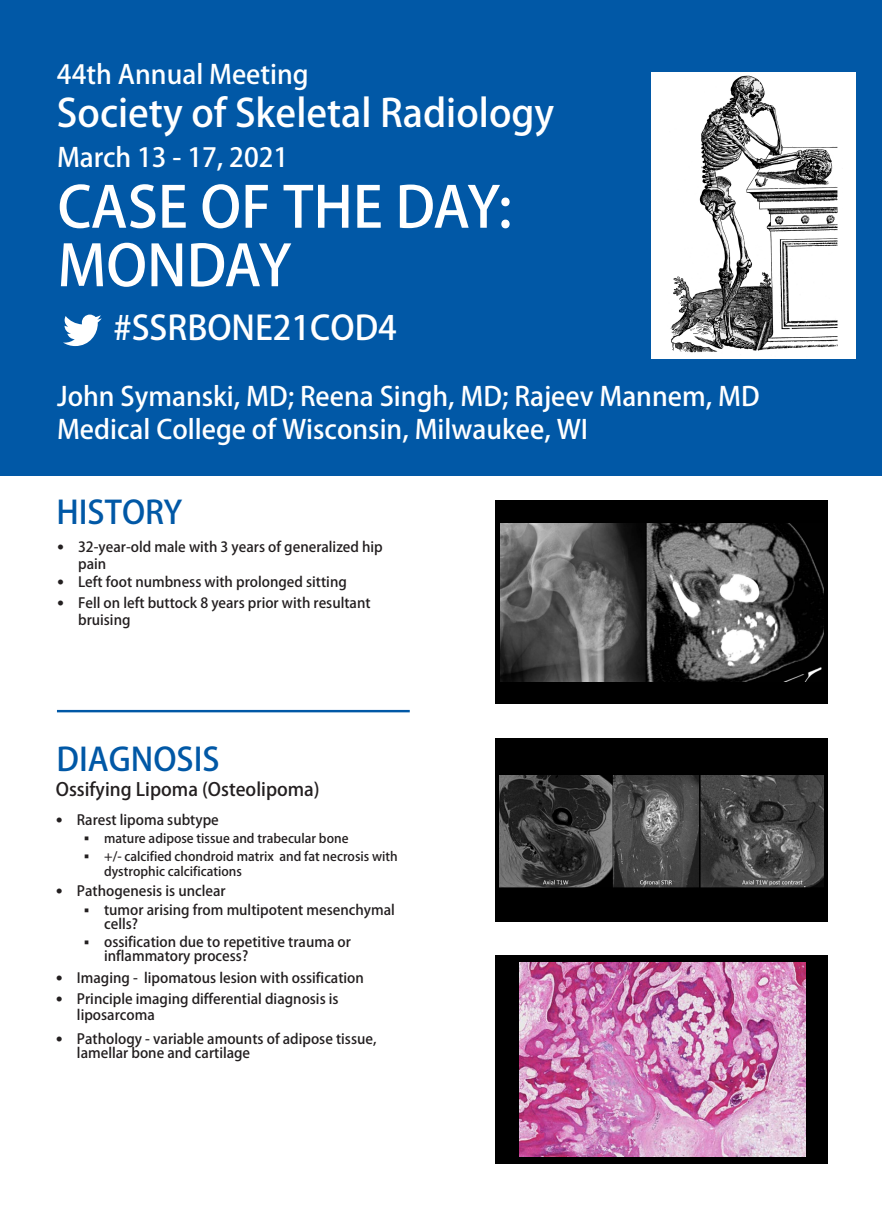
<style>
.page{position:relative;width:882px;height:1210px;background:#fff}
.page>*{position:absolute;margin:0;border:0;box-sizing:border-box;transform-origin:0 0}
.t1{font:700 56px/58.4px "Adobe Fan Heiti Std";color:#fff}
.t2{font:700 38.15px "Adobe Fan Heiti Std";color:#fff}
.t3{font:700 33.25px "Adobe Fan Heiti Std";color:#fff}
.t4{font:700 31.85px "Adobe Fan Heiti Std";color:#0158a6}
.t5{font:700 26.25px/32.9px "Adobe Fan Heiti Std";color:#fff}
.t6{font:700 18.2px "Adobe Fan Heiti Std";color:#231f20}
.t7{font:700 14px/16.8px "Adobe Fan Heiti Std";color:#231f20}
.t8{font:700 12.6px/14.8px "Adobe Fan Heiti Std";color:#231f20}
.s1{font-family:"Helvetica Neue LT Std";font-weight:400}
</style>
<div class="page">
<div style="left:0;top:0;width:882px;height:476px;background:#0158a6"></div>
<div style="left:652px;top:73px;width:204px;height:286px;background:#fff"></div>
<svg style="left:63px;top:314px;width:39px;height:32px"></svg>
<hr style="left:57px;top:710px;width:353px;height:2px;background:#0158a6">
<div style="left:495px;top:500px;width:332px;height:204px;background:#000"></div>
<div style="left:495px;top:738px;width:332px;height:183px;background:#000"></div>
<div style="left:495px;top:955px;width:332px;height:208px;background:#000"></div>
<img style="left:670px;top:75px;width:168px;height:278px">
<img style="left:501px;top:523px;width:322px;height:158px">
<img style="left:499px;top:775px;width:325px;height:113px">
<img style="left:519px;top:963px;width:286px;height:193px">
<h3 class="t5" style="left:57px;top:58px;width:253px">44th Annual Meeting</h3>
<h2 class="t2" style="left:57px;top:90px;width:499px">Society of Skeletal Radiology</h2>
<h3 class="t5" style="left:57px;top:142px;width:233px">March 13 - 17, 2021</h3>
<h1 class="t1" style="left:58px;top:179px;width:456px">CASE OF THE DAY:<br>MONDAY</h1>
<h3 class="t3" style="left:113px;top:308px;width:285px">#SSRBONE21COD4</h3>
<h3 class="t5" style="left:57px;top:381px;width:704px">John Symanski, MD; Reena Singh, MD; Rajeev Mannem, MD<br>Medical College of Wisconsin, Milwaukee, WI</h3>
<h3 class="t4" style="left:57px;top:493px;width:127px">HISTORY</h3>
<p class="t7" style="left:78px;top:539px;width:306px;text-indent:-21px"><span class="s1">•</span> 32-year-old male with 3 years of generalized hip pain</p>
<p class="t7" style="left:57px;top:574px;width:291px"><span class="s1">•</span> Left foot numbness with prolonged sitting</p>
<p class="t7" style="left:78px;top:595px;width:294px;text-indent:-21px"><span class="s1">•</span> Fell on left buttock 8 years prior with resultant bruising</p>
<h3 class="t4" style="left:57px;top:740px;width:165px">DIAGNOSIS</h3>
<h3 class="t6" style="left:56px;top:778px;width:266px">Ossifying Lipoma (Osteolipoma)</h3>
<p class="t7" style="left:56px;top:812px;width:164px"><span class="s1">•</span> Rarest lipoma subtype</p>
<p class="t8" style="left:84px;top:831px;width:266px">▪ mature adipose tissue and trabecular bone</p>
<p class="t8" style="left:104px;top:849px;width:295px;text-indent:-20px">▪ +/- calcified chondroid matrix and fat necrosis with dystrophic calcifications</p>
<p class="t7" style="left:56px;top:883px;width:171px"><span class="s1">•</span> Pathogenesis is unclear</p>
<p class="t7" style="left:104px;top:903px;width:292px;line-height:13.9px;text-indent:-20px">▪ tumor arising from multipotent mesenchymal cells?</p>
<p class="t7" style="left:104px;top:935px;width:248px;line-height:13.9px;text-indent:-20px">▪ ossification due to repetitive trauma or inflammatory process?</p>
<p class="t7" style="left:56px;top:969px;width:310px"><span class="s1">•</span> Imaging - lipomatous lesion with ossification</p>
<p class="t7" style="left:77px;top:990px;width:263px;line-height:16.1px;text-indent:-21px"><span class="s1">•</span> Principle imaging differential diagnosis is liposarcoma</p>
<p class="t7" style="left:77px;top:1033px;width:301px;line-height:13.3px;text-indent:-21px"><span class="s1">•</span> Pathology - variable amounts of adipose tissue, lamellar bone and cartilage</p>
</div>
